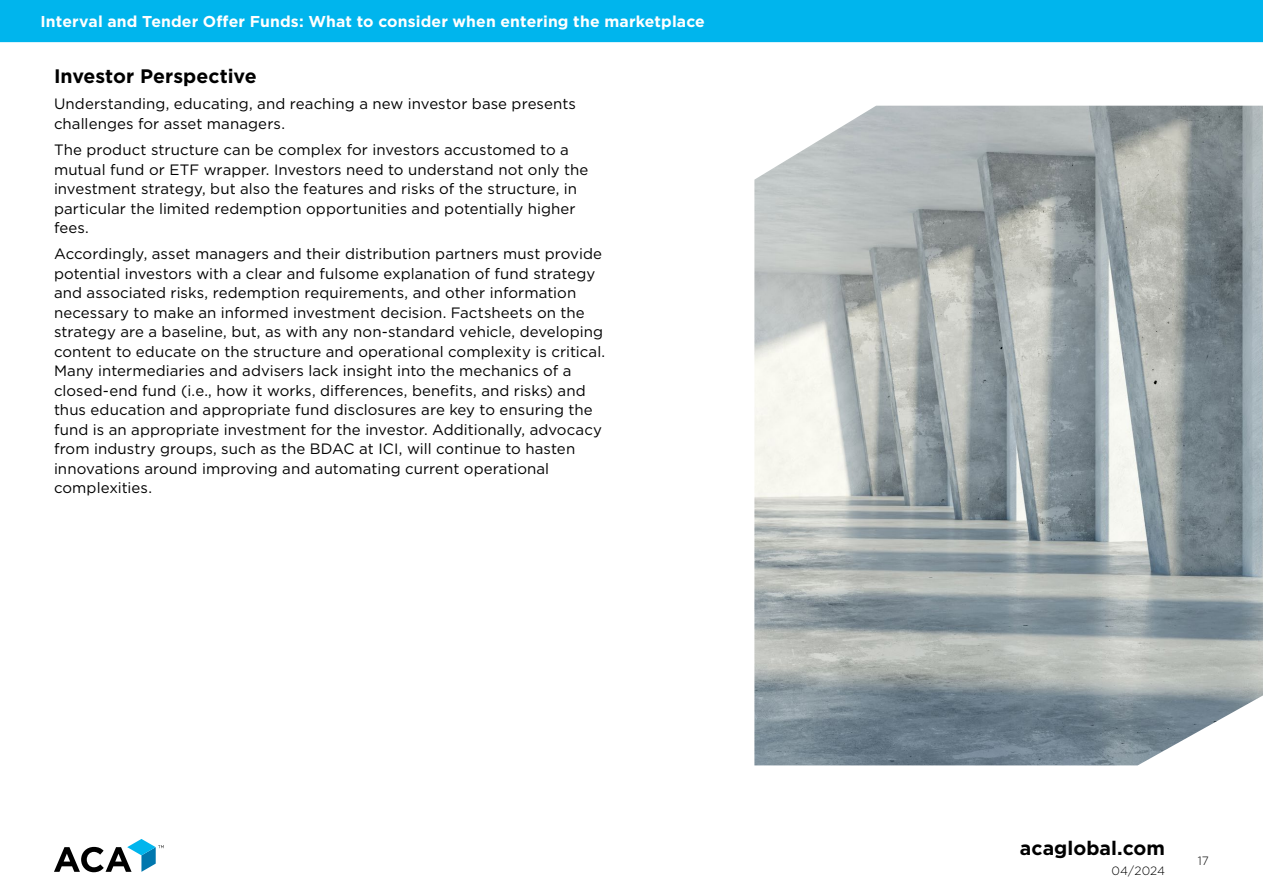
<style>
.page{position:relative;width:1263px;height:893px;background:#fff}
.page>*{position:absolute;margin:0;border:0;box-sizing:border-box;transform-origin:0 0}
.t1{font:700 19.5px "Gotham";color:#000}
.t2{font:700 15.75px "Gotham";letter-spacing:.01em;color:#fff}
.t3{font:15px/19.5px "Gotham";letter-spacing:.005em;color:#000}
.t4{font:300 12px "Gotham";letter-spacing:.01em;color:#000}
</style>
<div class="page">
<div style="left:0;top:0;width:1263px;height:42px;background:#00b5ed"></div>
<svg style="left:54px;top:839px;width:110px;height:33px"></svg>
<img style="left:754px;top:106px;width:509px;height:659px">
<p class="t2" style="left:40px;top:11px;width:666px">Interval and Tender Offer Funds: What to consider when entering the marketplace</p>
<h1 class="t1" style="left:54px;top:63px;width:204px">Investor Perspective</h1>
<p class="t3" style="left:54px;top:94px;width:524px">Understanding, educating, and reaching a new investor base presents challenges for asset managers.</p>
<p class="t3" style="left:54px;top:140px;width:536px">The product structure can be complex for investors accustomed to a mutual fund or ETF wrapper. Investors need to understand not only the investment strategy, but also the features and risks of the structure, in particular the limited redemption opportunities and potentially higher fees.</p>
<p class="t3" style="left:54px;top:244px;width:553px">Accordingly, asset managers and their distribution partners must provide potential investors with a clear and fulsome explanation of fund strategy and associated risks, redemption requirements, and other information necessary to make an informed investment decision. Factsheets on the strategy are a baseline, but, as with any non-standard vehicle, developing content to educate on the structure and operational complexity is critical.<br>Many intermediaries and advisers lack insight into the mechanics of a closed-end fund (i.e., how it works, differences, benefits, and risks) and thus education and appropriate fund disclosures are key to ensuring the fund is an appropriate investment for the investor. Additionally, advocacy from industry groups, such as the BDAC at ICI, will continue to hasten innovations around improving and automating current operational complexities.</p>
<h1 class="t1" style="left:1020px;top:835px;width:147px">acaglobal.com</h1>
<p class="t4" style="left:1111px;top:863px;width:55px">04/2024</p>
<p class="t4" style="left:1198px;top:853px;width:13px">17</p>
</div>
